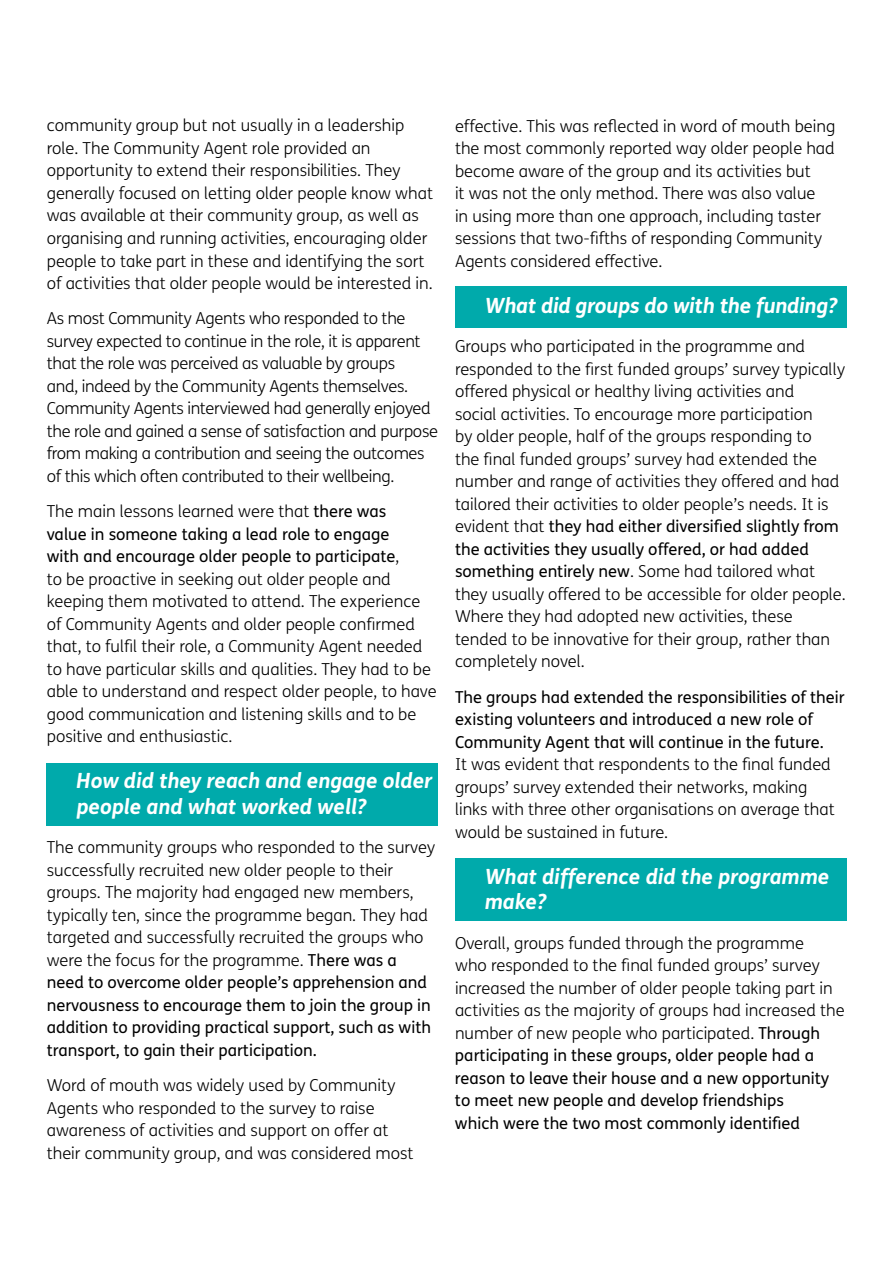
<style>
.page{position:relative;width:893px;height:1263px;background:#fff}
.page>*{position:absolute;margin:0;border:0;box-sizing:border-box;transform-origin:0 0}
.t1{font:italic 700 21px/25.2px "FS Me";color:#fff}
.Main_text{font:300 16.5px/22.5px "FS Me";color:#000}
.Main_text-2{font:300 16.5px/22.5px "FS Me";letter-spacing:-.02em;color:#000}
.s1{font-weight:400}
</style>
<div class="page">
<div style="left:455px;top:859px;width:391px;height:62px;background:#00aaab"></div>
<div style="left:455px;top:286px;width:391px;height:41px;background:#00aaab"></div>
<div style="left:47px;top:764px;width:391px;height:62px;background:#00aaab"></div>
<p class="Main_text" style="left:47px;top:114px;width:388px">community group but not usually in a leadership role. The Community Agent role provided an opportunity to extend their responsibilities. They generally focused on letting older people know what was available at their community group, as well as organising and running activities, encouraging older people to take part in these and identifying the sort of activities that older people would be interested in.</p>
<p class="Main_text-2" style="left:47px;top:307px;width:393px">As most Community Agents who responded to the survey expected to continue in the role, it is apparent that the role was perceived as valuable by groups<br>and, indeed by the Community Agents themselves.<br>Community Agents interviewed had generally enjoyed the role and gained a sense of satisfaction and purpose from making a contribution and seeing the outcomes of this which often contributed to their wellbeing.</p>
<p class="Main_text" style="left:47px;top:500px;width:391px">The main lessons learned were that <span class="s1">there was<br>value in someone taking a lead role to engage<br>with and encourage older people to participate</span>,<br>to be proactive in seeking out older people and keeping them motivated to attend. The experience of Community Agents and older people confirmed that, to fulfil their role, a Community Agent needed to have particular skills and qualities. They had to be able to understand and respect older people, to have good communication and listening skills and to be positive and enthusiastic.</p>
<h3 class="t1" style="left:77px;top:767px;width:357px">How did they reach and engage older people and what worked well?</h3>
<p class="Main_text" style="left:47px;top:836px;width:390px">The community groups who responded to the survey successfully recruited new older people to their groups. The majority had engaged new members, typically ten, since the programme began. They had targeted and successfully recruited the groups who were the focus for the programme. <span class="s1">There was a need to overcome older people’s apprehension and nervousness to encourage them to join the group in addition to providing practical support, such as with transport, to gain their participation.</span></p>
<p class="Main_text" style="left:47px;top:1073px;width:368px">Word of mouth was widely used by Community Agents who responded to the survey to raise awareness of activities and support on offer at their community group, and was considered most</p>
<p class="Main_text" style="left:455px;top:114px;width:382px">effective. This was reflected in word of mouth being the most commonly reported way older people had become aware of the group and its activities but<br>it was not the only method. There was also value<br>in using more than one approach, including taster sessions that two-fifths of responding Community Agents considered effective.</p>
<h3 class="t1" style="left:485px;top:292px;width:354px">What did groups do with the funding?</h3>
<p class="Main_text" style="left:455px;top:335px;width:392px">Groups who participated in the programme and responded to the first funded groups’ survey typically offered physical or healthy living activities and<br>social activities. To encourage more participation<br>by older people, half of the groups responding to<br>the final funded groups’ survey had extended the number and range of activities they offered and had tailored their activities to older people’s needs. It is evident that <span class="s1">they had either diversified slightly from the activities they usually offered, or had added something entirely new</span>. Some had tailored what they usually offered to be accessible for older people.<br>Where they had adopted new activities, these tended to be innovative for their group, rather than completely novel.</p>
<p class="Main_text" style="left:455px;top:685px;width:391px"><span class="s1">The groups had extended the responsibilities of their existing volunteers and introduced a new role of Community Agent that will continue in the future.<br></span>It was evident that respondents to the final funded groups’ survey extended their networks, making<br>links with three other organisations on average that would be sustained in future.</p>
<h3 class="t1" style="left:485px;top:863px;width:346px">What difference did the programme make?</h3>
<p class="Main_text" style="left:455px;top:931px;width:391px">Overall, groups funded through the programme<br>who responded to the final funded groups’ survey increased the number of older people taking part in activities as the majority of groups had increased the number of new people who participated. <span class="s1">Through participating in these groups, older people had a reason to leave their house and a new opportunity to meet new people and develop friendships<br>which were the two most commonly identified</span></p>
</div>
